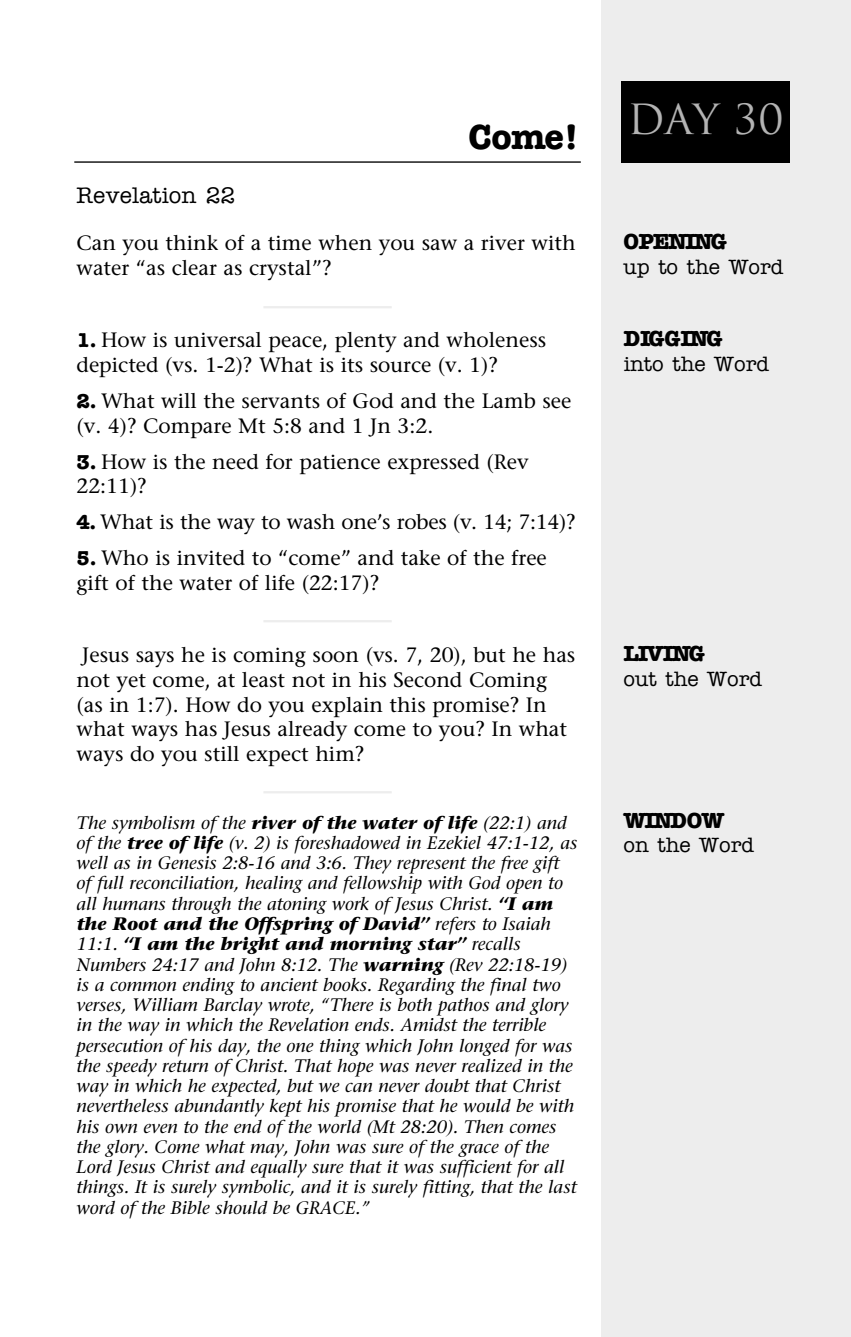
<style>
.page{position:relative;width:851px;height:1337px;background:#fff}
.page>*{position:absolute;margin:0;border:0;box-sizing:border-box;transform-origin:0 0}
.t1{font:700 36px "American Typewriter";color:#000}
.t2{font:700 22.5px "American Typewriter";letter-spacing:-.09em;color:#000}
.t3{font:500 22.5px "American Typewriter";color:#000}
.t4{font:700 22.5px "American Typewriter";letter-spacing:-.055em;color:#000}
.t5{font:20.7px/24.8px "Stone Serif";color:#000}
.t6{font:500 20.7px "American Typewriter";color:#000}
.t7{font:italic 18px/20.2px "Stone Serif";color:#000}
.s1{font-family:"American Typewriter";font-weight:700}
.s2{font-weight:700}
</style>
<div class="page">
<div style="left:601px;top:0;width:249px;height:1336px;background:#ededed"></div>
<div style="left:621px;top:81px;width:169px;height:81px;background:#000"></div>
<hr style="left:74px;top:161px;width:506px;height:2px;background:#000">
<hr style="left:263px;top:306px;width:129px;height:2px;background:#ededed">
<hr style="left:263px;top:620px;width:129px;height:2px;background:#ededed">
<hr style="left:263px;top:791px;width:129px;height:2px;background:#ededed">
<h1 class="t1" style="left:468px;top:125px;width:317px">Come! <sup>Day</sup> <sup>30</sup></h1>
<p class="t3" style="left:76px;top:187px;width:160px">Revelation 22</p>
<p class="t5" style="left:76px;top:233px;width:500px">Can you think of a time when you saw a river with water “as clear as crystal”?</p>
<p class="t5" style="left:76px;top:330px;width:471px"><span class="s1">1.</span> How is universal peace, plenty and wholeness depicted (vs. 1-2)? What is its source (v. 1)?</p>
<p class="t5" style="left:76px;top:390px;width:496px"><span class="s1">2.</span> What will the servants of God and the Lamb see (v. 4)? Compare Mt 5:8 and 1 Jn 3:2.</p>
<p class="t5" style="left:76px;top:451px;width:453px"><span class="s1">3.</span> How is the need for patience expressed (Rev<br>22:11)?</p>
<p class="t5" style="left:76px;top:512px;width:501px"><span class="s1">4.</span> What is the way to wash one’s robes (v. 14; 7:14)?</p>
<p class="t5" style="left:76px;top:548px;width:472px"><span class="s1">5.</span> Who is invited to “come” and take of the free gift of the water of life (22:17)?</p>
<p class="t5" style="left:76px;top:645px;width:500px">Jesus says he is coming soon (vs. 7, 20), but he has not yet come, at least not in his Second Coming (as in 1:7). How do you explain this promise? In what ways has Jesus already come to you? In what ways do you still expect him?</p>
<p class="t7" style="left:76px;top:814px;width:502px">The symbolism of the <span class="s2">river of the water of life</span> (22:1) and of the <span class="s2">tree of life</span> (v. 2) is foreshadowed in Ezekiel 47:1-12, as well as in Genesis 2:8-16 and 3:6. They represent the free gift of full reconciliation, healing and fellowship with God open to all humans through the atoning work of Jesus Christ. <span class="s2">“I am the Root and the Offspring of David”</span> refers to Isaiah 11:1. <span class="s2">“I am the bright and morning star”</span> recalls Numbers 24:17 and John 8:12. The <span class="s2">warning</span> (Rev 22:18-19) is a common ending to ancient books. Regarding the final two verses, William Barclay wrote, “There is both pathos and glory in the way in which the Revelation ends. Amidst the terrible persecution of his day, the one thing which John longed for was the speedy return of Christ. That hope was never realized in the way in which he expected, but we can never doubt that Christ nevertheless abundantly kept his promise that he would be with his own even to the end of the world (Mt 28:20). Then comes the glory. Come what may, John was sure of the grace of the Lord Jesus Christ and equally sure that it was sufficient for all things. It is surely symbolic, and it is surely fitting, that the last word of the Bible should be GRACE.”</p>
<p class="t2" style="left:623px;top:234px;width:105px">OPENING</p>
<p class="t6" style="left:623px;top:260px;width:161px">up to the Word</p>
<p class="t4" style="left:623px;top:330px;width:100px">DIGGING</p>
<p class="t6" style="left:623px;top:356px;width:147px">into the Word</p>
<p class="t2" style="left:623px;top:645px;width:83px">LIVING</p>
<p class="t6" style="left:623px;top:671px;width:140px">out the Word</p>
<p class="t2" style="left:623px;top:812px;width:102px">WINDOW</p>
<p class="t6" style="left:623px;top:838px;width:132px">on the Word</p>
</div>
